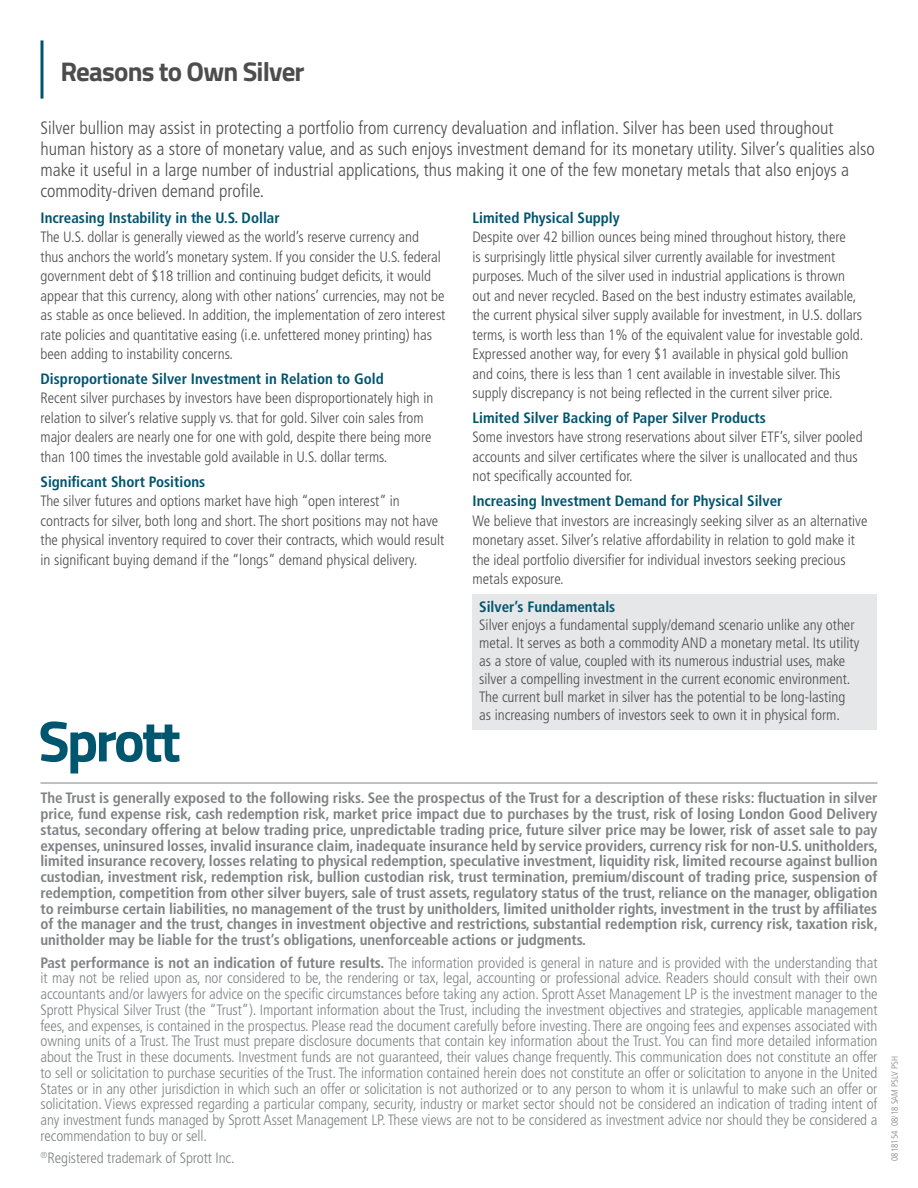
<style>
.page{position:relative;width:918px;height:1188px;background:#fff}
.page>*{position:absolute;margin:0;border:0;box-sizing:border-box;transform-origin:0 0}
.t1{font:700 27px "Titillium Web";letter-spacing:-.03em;color:#4d4d4e}
.t2{font:300 condensed 18px/21px "Frutiger LT Std";color:#4d4d4e}
.t3{font:300 condensed 15px/19.5px "Frutiger LT Std";color:#4d4d4e}
.t4{font:300 condensed 15px/15.8px "Frutiger LT Std";letter-spacing:-.005em;color:#7f8284;text-align:justify}
.t5{font:700 condensed 15px/15.8px "Frutiger LT Std";letter-spacing:-.005em;color:#7f8284;text-align:justify}
.t6{font:700 condensed 15px "Frutiger LT Std";color:#00546e}
.t7{font:300 condensed 9px "Frutiger LT Std";color:#7f8284}
.s1{font-weight:700}
</style>
<div class="page">
<hr style="left:40px;top:783px;width:838px;height:1px;background:#7f8284">
<div style="left:472px;top:594px;width:406px;height:136px;background:#e5e7e8"></div>
<svg style="left:40px;top:721px;width:140px;height:52px"></svg>
<svg style="left:40px;top:40px;width:4px;height:59px"></svg>
<h1 class="t1" style="left:61px;top:51px;width:246px">Reasons to Own Silver</h1>
<p class="t2" style="left:40px;top:118px;width:836px">Silver bullion may assist in protecting a portfolio from currency devaluation and inflation. Silver has been used throughout human history as a store of monetary value, and as such enjoys investment demand for its monetary utility. Silver’s qualities also make it useful in a large number of industrial applications, thus making it one of the few monetary metals that also enjoys a commodity-driven demand profile.</p>
<p class="t6" style="left:40px;top:208px;width:241px">Increasing Instability in the U.S. Dollar</p>
<p class="t3" style="left:40px;top:227px;width:406px">The U.S. dollar is generally viewed as the world’s reserve currency and thus anchors the world’s monetary system. If you consider the U.S. federal government debt of $18 trillion and continuing budget deficits, it would appear that this currency, along with other nations’ currencies, may not be as stable as once believed. In addition, the implementation of zero interest rate policies and quantitative easing (i.e. unfettered money printing) has been adding to instability concerns.</p>
<p class="t6" style="left:40px;top:370px;width:345px">Disproportionate Silver Investment in Relation to Gold</p>
<p class="t3" style="left:40px;top:389px;width:394px">Recent silver purchases by investors have been disproportionately high in relation to silver’s relative supply vs. that for gold. Silver coin sales from major dealers are nearly one for one with gold, despite there being more than 100 times the investable gold available in U.S. dollar terms.</p>
<p class="t6" style="left:40px;top:473px;width:166px">Significant Short Positions</p>
<p class="t3" style="left:40px;top:492px;width:405px">The silver futures and options market have high “open interest” in contracts for silver, both long and short. The short positions may not have the physical inventory required to cover their contracts, which would result in significant buying demand if the “longs” demand physical delivery.</p>
<p class="t6" style="left:472px;top:208px;width:149px">Limited Physical Supply</p>
<p class="t3" style="left:472px;top:227px;width:392px">Despite over 42 billion ounces being mined throughout history, there<br>is surprisingly little physical silver currently available for investment purposes. Much of the silver used in industrial applications is thrown out and never recycled. Based on the best industry estimates available, the current physical silver supply available for investment, in U.S. dollars terms, is worth less than 1% of the equivalent value for investable gold.<br>Expressed another way, for every $1 available in physical gold bullion and coins, there is less than 1 cent available in investable silver. This supply discrepancy is not being reflected in the current silver price.</p>
<p class="t6" style="left:472px;top:409px;width:295px">Limited Silver Backing of Paper Silver Products</p>
<p class="t3" style="left:472px;top:428px;width:392px">Some investors have strong reservations about silver ETF’s, silver pooled accounts and silver certificates where the silver is unallocated and thus not specifically accounted for.</p>
<p class="t6" style="left:472px;top:492px;width:312px">Increasing Investment Demand for Physical Silver</p>
<p class="t3" style="left:472px;top:511px;width:397px">We believe that investors are increasingly seeking silver as an alternative monetary asset. Silver’s relative affordability in relation to gold make it the ideal portfolio diversifier for individual investors seeking precious metals exposure.</p>
<p class="t6" style="left:479px;top:598px;width:138px">Silver’s Fundamentals</p>
<p class="t3" style="left:479px;top:616px;width:382px;line-height:18px">Silver enjoys a fundamental supply/demand scenario unlike any other metal. It serves as both a commodity AND a monetary metal. Its utility as a store of value, coupled with its numerous industrial uses, make silver a compelling investment in the current economic environment.<br>The current bull market in silver has the potential to be long-lasting as increasing numbers of investors seek to own it in physical form.</p>
<p class="t5" style="left:40px;top:790px;width:839px">The Trust is generally exposed to the following risks. See the prospectus of the Trust for a description of these risks: fluctuation in silver price, fund expense risk, cash redemption risk, market price impact due to purchases by the trust, risk of losing London Good Delivery status, secondary offering at below trading price, unpredictable trading price, future silver price may be lower, risk of asset sale to pay expenses, uninsured losses, invalid insurance claim, inadequate insurance held by service providers, currency risk for non-U.S. unitholders, limited insurance recovery, losses relating to physical redemption, speculative investment, liquidity risk, limited recourse against bullion custodian, investment risk, redemption risk, bullion custodian risk, trust termination, premium/discount of trading price, suspension of redemption, competition from other silver buyers, sale of trust assets, regulatory status of the trust, reliance on the manager, obligation to reimburse certain liabilities, no management of the trust by unitholders, limited unitholder rights, investment in the trust by affiliates of the manager and the trust, changes in investment objective and restrictions, substantial redemption risk, currency risk, taxation risk, unitholder may be liable for the trust’s obligations, unenforceable actions or judgments.</p>
<p class="t4" style="left:40px;top:955px;width:839px"><span class="s1">Past performance is not an indication of future results.</span> The information provided is general in nature and is provided with the understanding that it may not be relied upon as, nor considered to be, the rendering or tax, legal, accounting or professional advice. Readers should consult with their own accountants and/or lawyers for advice on the specific circumstances before taking any action. Sprott Asset Management LP is the investment manager to the Sprott Physical Silver Trust (the “Trust”). Important information about the Trust, including the investment objectives and strategies, applicable management fees, and expenses, is contained in the prospectus. Please read the document carefully before investing. There are ongoing fees and expenses associated with owning units of a Trust. The Trust must prepare disclosure documents that contain key information about the Trust. You can find more detailed information about the Trust in these documents. Investment funds are not guaranteed, their values change frequently. This communication does not constitute an offer to sell or solicitation to purchase securities of the Trust. The information contained herein does not constitute an offer or solicitation to anyone in the United States or in any other jurisdiction in which such an offer or solicitation is not authorized or to any person to whom it is unlawful to make such an offer or solicitation. Views expressed regarding a particular company, security, industry or market sector should not be considered an indication of trading intent of any investment funds managed by Sprott Asset Management LP. These views are not to be considered as investment advice nor should they be considered a recommendation to buy or sell.</p>
<p class="t4" style="left:40px;top:1151px;width:196px"><sup>®</sup>Registered trademark of Sprott Inc.</p>
<p class="t7" style="left:890px;top:1161px;width:106px;rotate:-90deg">0818154 08/18 SAM PSLV PSH</p>
</div>
